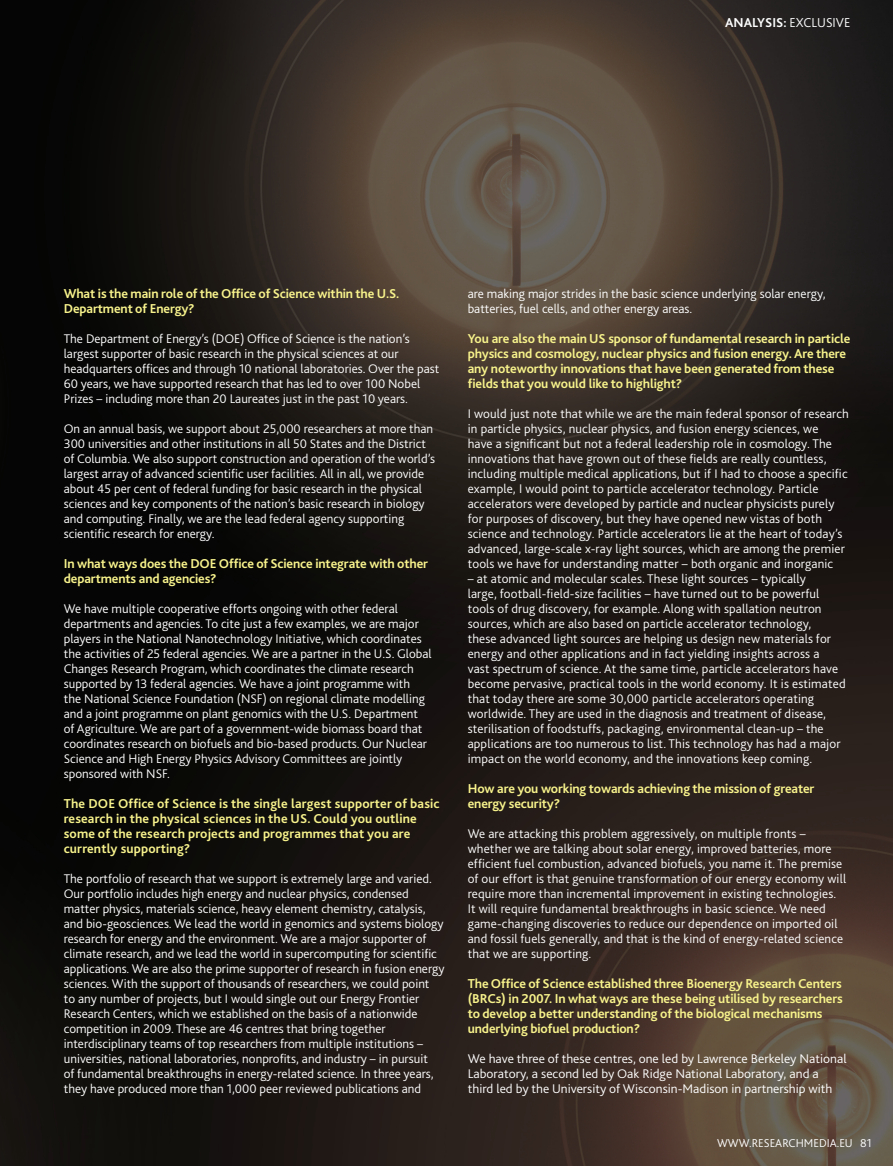
<style>
.page{position:relative;width:893px;height:1166px;background:#fff}
.page>*{position:absolute;margin:0;border:0;box-sizing:border-box;transform-origin:0 0}
.t1{font:700 13.5px/15px "Bliss 2";letter-spacing:-.01em;color:#f8f38c}
.t2{font:700 13.5px/15px "Bliss 2";letter-spacing:.01em;color:#f8f38c}
.t3{font:700 13.5px "Bliss 2";color:#fff}
.t4{font:300 13.2px/15px "Bliss 2";color:#fff}
.t5{font:300 12px "Bliss 2";color:#fff}
.s1{font-weight:300}
</style>
<div class="page">
<img style="left:0;top:0;width:893px;height:1165px">
<p class="t3" style="left:725px;top:18px;width:127px">ANALYSIS: <span class="s1">EXCLUSIVE</span></p>
<p class="t1" style="left:64px;top:287px;width:337px">What is the main role of the Office of Science within the U.S.<br>Department of Energy?</p>
<p class="t4" style="left:64px;top:332px;width:377px">The Department of Energy’s (DOE) Office of Science is the nation’s largest supporter of basic research in the physical sciences at our headquarters offices and through 10 national laboratories. Over the past 60 years, we have supported research that has led to over 100 Nobel Prizes – including more than 20 Laureates just in the past 10 years.</p>
<p class="t4" style="left:64px;top:422px;width:373px">On an annual basis, we support about 25,000 researchers at more than 300 universities and other institutions in all 50 States and the District of Columbia. We also support construction and operation of the world’s largest array of advanced scientific user facilities. All in all, we provide about 45 per cent of federal funding for basic research in the physical sciences and key components of the nation’s basic research in biology and computing. Finally, we are the lead federal agency supporting scientific research for energy.</p>
<p class="t1" style="left:64px;top:557px;width:366px">In what ways does the DOE Office of Science integrate with other departments and agencies?</p>
<p class="t4" style="left:64px;top:602px;width:369px">We have multiple cooperative efforts ongoing with other federal departments and agencies. To cite just a few examples, we are major players in the National Nanotechnology Initiative, which coordinates the activities of 25 federal agencies. We are a partner in the U.S. Global Changes Research Program, which coordinates the climate research supported by 13 federal agencies. We have a joint programme with<br>the National Science Foundation (NSF) on regional climate modelling and a joint programme on plant genomics with the U.S. Department of Agriculture. We are part of a government-wide biomass board that coordinates research on biofuels and bio-based products. Our Nuclear Science and High Energy Physics Advisory Committees are jointly sponsored with NSF.</p>
<p class="t2" style="left:64px;top:797px;width:377px">The DOE Office of Science is the single largest supporter of basic research in the physical sciences in the US. Could you outline some of the research projects and programmes that you are currently supporting?</p>
<p class="t4" style="left:64px;top:872px;width:382px">The portfolio of research that we support is extremely large and varied.<br>Our portfolio includes high energy and nuclear physics, condensed matter physics, materials science, heavy element chemistry, catalysis, and bio-geosciences. We lead the world in genomics and systems biology research for energy and the environment. We are a major supporter of climate research, and we lead the world in supercomputing for scientific applications. We are also the prime supporter of research in fusion energy sciences. With the support of thousands of researchers, we could point<br>to any number of projects, but I would single out our Energy Frontier Research Centers, which we established on the basis of a nationwide competition in 2009. These are 46 centres that bring together interdisciplinary teams of top researchers from multiple institutions – universities, national laboratories, nonprofits, and industry – in pursuit<br>of fundamental breakthroughs in energy-related science. In three years, they have produced more than 1,000 peer reviewed publications and</p>
<p class="t4" style="left:468px;top:287px;width:359px">are making major strides in the basic science underlying solar energy, batteries, fuel cells, and other energy areas.</p>
<p class="t1" style="left:468px;top:332px;width:384px">You are also the main US sponsor of fundamental research in particle physics and cosmology, nuclear physics and fusion energy. Are there any noteworthy innovations that have been generated from these fields that you would like to highlight?</p>
<p class="t4" style="left:468px;top:407px;width:382px">I would just note that while we are the main federal sponsor of research in particle physics, nuclear physics, and fusion energy sciences, we<br>have a significant but not a federal leadership role in cosmology. The innovations that have grown out of these fields are really countless, including multiple medical applications, but if I had to choose a specific example, I would point to particle accelerator technology. Particle accelerators were developed by particle and nuclear physicists purely for purposes of discovery, but they have opened new vistas of both science and technology. Particle accelerators lie at the heart of today’s advanced, large-scale x-ray light sources, which are among the premier tools we have for understanding matter – both organic and inorganic</p>
<p class="t4" style="left:468px;top:572px;width:379px">– at atomic and molecular scales. These light sources – typically<br>large, football-field-size facilities – have turned out to be powerful tools of drug discovery, for example. Along with spallation neutron sources, which are also based on particle accelerator technology,<br>these advanced light sources are helping us design new materials for energy and other applications and in fact yielding insights across a<br>vast spectrum of science. At the same time, particle accelerators have become pervasive, practical tools in the world economy. It is estimated that today there are some 30,000 particle accelerators operating worldwide. They are used in the diagnosis and treatment of disease, sterilisation of foodstuffs, packaging, environmental clean-up – the applications are too numerous to list. This technology has had a major impact on the world economy, and the innovations keep coming.</p>
<p class="t1" style="left:468px;top:782px;width:348px">How are you working towards achieving the mission of greater energy security?</p>
<p class="t4" style="left:468px;top:827px;width:380px">We are attacking this problem aggressively, on multiple fronts – whether we are talking about solar energy, improved batteries, more efficient fuel combustion, advanced biofuels, you name it. The premise of our effort is that genuine transformation of our energy economy will require more than incremental improvement in existing technologies.<br>It will require fundamental breakthroughs in basic science. We need game-changing discoveries to reduce our dependence on imported oil and fossil fuels generally, and that is the kind of energy-related science that we are supporting.</p>
<p class="t1" style="left:468px;top:977px;width:377px">The Office of Science established three Bioenergy Research Centers (BRCs) in 2007. In what ways are these being utilised by researchers to develop a better understanding of the biological mechanisms underlying biofuel production?</p>
<p class="t4" style="left:468px;top:1052px;width:380px">We have three of these centres, one led by Lawrence Berkeley National<br>Laboratory, a second led by Oak Ridge National Laboratory, and a third led by the University of Wisconsin-Madison in partnership with</p>
<p class="t5" style="left:717px;top:1137px;width:156px">WWW.RESEARCHMEDIA.EU 81</p>
</div>
